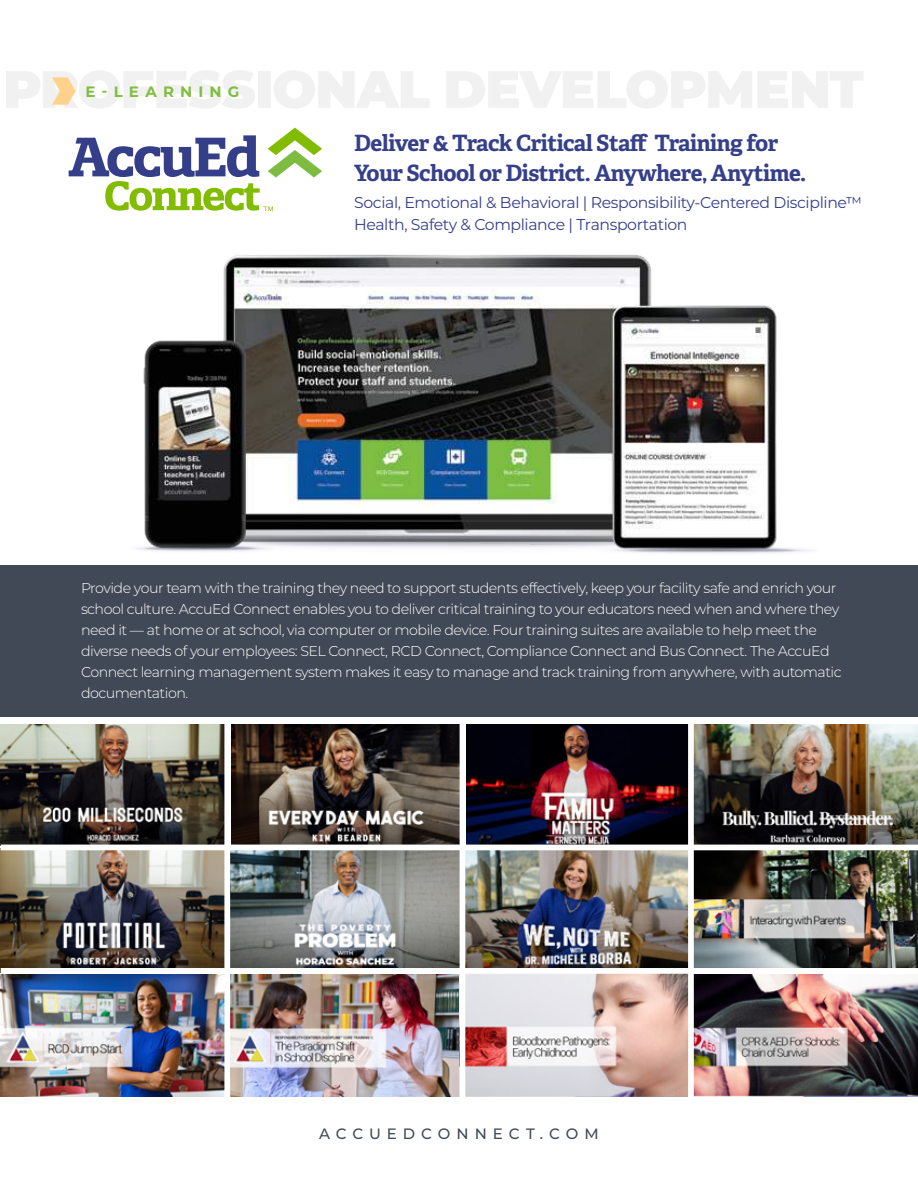
<style>
.page{position:relative;width:918px;height:1188px;background:#fff}
.page>*{position:absolute;margin:0;border:0;box-sizing:border-box;transform-origin:0 0}
.t1{font:700 22.5px/30px "Adelle";letter-spacing:-.025em;color:#364089}
.t2{font:15.6px/22.5px "Montserrat";letter-spacing:-.025em;color:#364089}
.t3{font:500 15px "Montserrat";letter-spacing:.395em;color:#424956}
.t4{font:700 15px "Montserrat";letter-spacing:.41em;color:#80bd41}
.t5{font:300 14.25px/21px "Montserrat";letter-spacing:-.035em;color:#fff}
</style>
<div class="page">
<img style="left:1px;top:724px;width:223px;height:121px">
<img style="left:1px;top:850px;width:223px;height:118px">
<img style="left:1px;top:974px;width:917px;height:122px">
<img style="left:230px;top:724px;width:230px;height:244px">
<img style="left:466px;top:724px;width:222px;height:121px">
<img style="left:465px;top:850px;width:453px;height:118px">
<img style="left:694px;top:724px;width:224px;height:121px">
<div style="left:1px;top:845px;width:917px;height:5px;background:#fff"></div>
<div style="left:224px;top:713px;width:6px;height:396px;background:#fff"></div>
<div style="left:460px;top:713px;width:5px;height:396px;background:#fff"></div>
<div style="left:688px;top:713px;width:6px;height:396px;background:#fff"></div>
<svg style="left:52px;top:77px;width:24px;height:28px"></svg>
<svg style="left:69px;top:128px;width:253px;height:83px"></svg>
<div style="left:0;top:565px;width:918px;height:152px;background:#424956"></div>
<img style="left:143px;top:254px;width:634px;height:277px">
<svg style="left:136px;top:531px;width:676px;height:23px"></svg>
<p class="t4" style="left:86px;top:85px;width:155px">E-LEARNING</p>
<h1 class="t1" style="left:354px;top:130px;width:454px">Deliver &amp; Track Critical Staff Training for<br>Your School or District. Anywhere, Anytime.</h1>
<p class="t2" style="left:354px;top:192px;width:509px">Social, Emotional &amp; Behavioral | Responsibility-Centered Discipline™<br>Health, Safety &amp; Compliance | Transportation</p>
<p class="t5" style="left:81px;top:579px;width:762px">Provide your team with the training they need to support students effectively, keep your facility safe and enrich your school culture. AccuEd Connect enables you to deliver critical training to your educators need when and where they need it — at home or at school, via computer or mobile device. Four training suites are available to help meet the diverse needs of your employees: SEL Connect, RCD Connect, Compliance Connect and Bus Connect. The AccuEd Connect learning management system makes it easy to manage and track training from anywhere, with automatic documentation.</p>
<p class="t3" style="left:319px;top:1126px;width:281px">ACCUEDCONNECT.COM</p>
</div>
